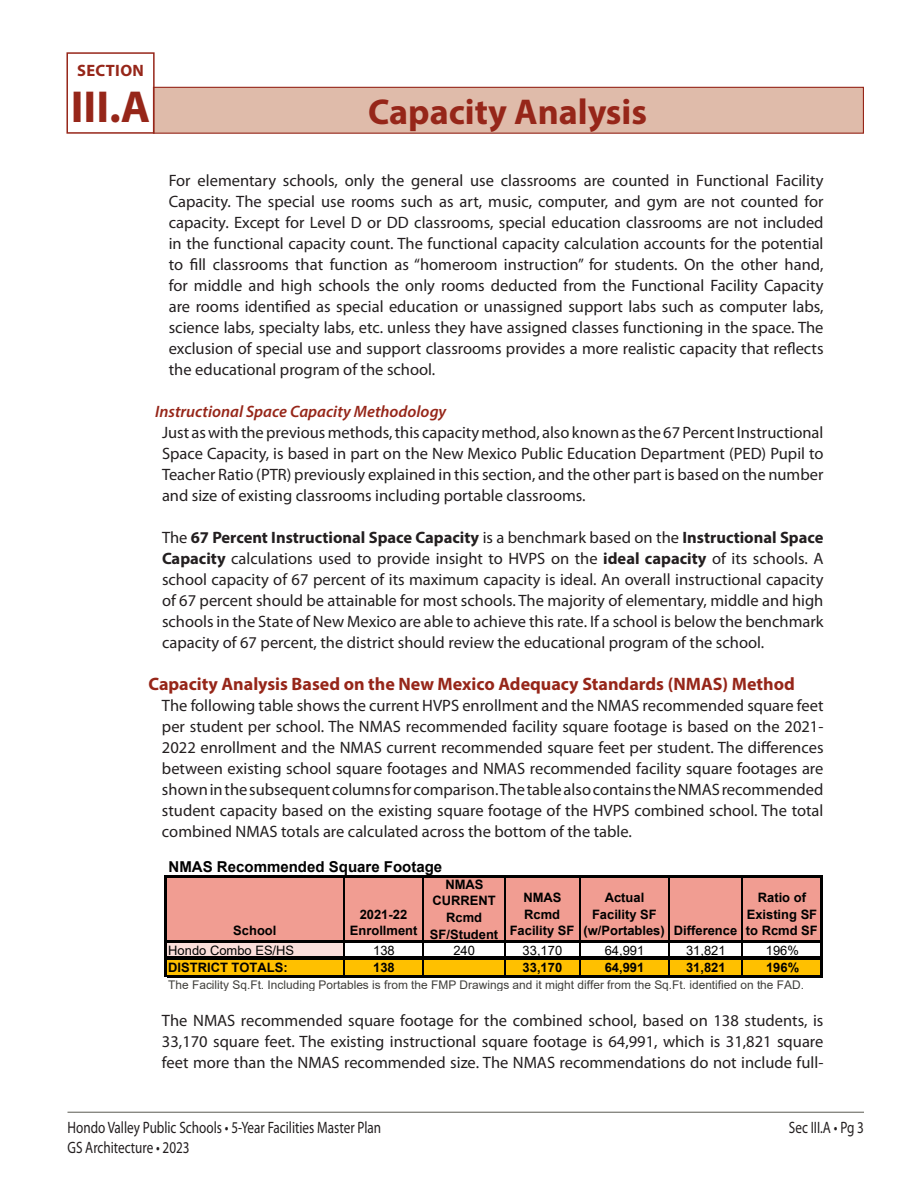
<style>
.page{position:relative;width:918px;height:1188px;background:#fff}
.page>*{position:absolute;margin:0;border:0;box-sizing:border-box;transform-origin:0 0}
.t1{font:700 45px "Myriad Pro";color:#962619}
.t2{font:700 36px "Myriad Pro";color:#962619}
.Regular_Text_Paragra{font:700 18px "Myriad Pro";color:#962619}
.Full_Justify_W_Left{font:16.5px/21px "Myriad Pro";color:#231f20;text-align:justify}
.Regular_Text_Paragra-2{font:16.5px/21px "Myriad Pro";color:#231f20;text-align:justify}
.Full_Justify_W_Left-2{font:16.5px/19.8px "Myriad Pro";color:#231f20;scale:.8 1}
.SubHeading_Italicise{font:italic 600 16.5px "Myriad Pro";color:#962619}
.t3{font:700 16.5px "Myriad Pro";letter-spacing:.02em;color:#962619}
.t4{font:700 15px "Arial";color:#000}
.t5{font:700 12.9px/16.8px "Arial";color:#000;text-align:center}
.t6{font:12.9px "Arial";color:#000}
.t7{font:11.85px "Arial";color:#403f3b}
.s1{font-weight:700}
</style>
<div class="page">
<div style="left:153px;top:87px;width:711px;height:47px;background:#dfbbaa;border:1px solid #962619"></div>
<hr style="left:68px;top:1112px;width:796px;height:1px;background:#6d6d65">
<div style="left:66px;top:52px;width:89px;height:82px;border:2px solid #962619"></div>
<div style="left:166px;top:876px;width:656px;height:66px;background:#f19d92"></div>
<div style="left:166px;top:942px;width:178px;height:17px;background:#fadeda"></div>
<div style="left:166px;top:958px;width:656px;height:18px;background:#ffc000"></div>
<hr style="left:343px;top:877px;width:1px;height:64px;background:#000">
<hr style="left:423px;top:877px;width:1px;height:64px;background:#000">
<hr style="left:504px;top:877px;width:1px;height:64px;background:#000">
<hr style="left:579px;top:877px;width:1px;height:64px;background:#000">
<hr style="left:668px;top:877px;width:2px;height:64px;background:#000">
<hr style="left:742px;top:877px;width:1px;height:64px;background:#000">
<hr style="left:165px;top:875px;width:2px;height:102px;background:#000">
<svg style="left:343px;top:943px;width:1px;height:32px"></svg>
<svg style="left:423px;top:943px;width:1px;height:32px"></svg>
<svg style="left:504px;top:943px;width:1px;height:32px"></svg>
<svg style="left:579px;top:943px;width:1px;height:32px"></svg>
<svg style="left:668px;top:943px;width:2px;height:32px"></svg>
<svg style="left:742px;top:943px;width:1px;height:32px"></svg>
<hr style="left:821px;top:877px;width:2px;height:100px;background:#000">
<hr style="left:167px;top:875px;width:656px;height:2px;background:#000">
<hr style="left:167px;top:941px;width:656px;height:2px;background:#000">
<hr style="left:167px;top:957px;width:654px;height:1px;background:#000">
<hr style="left:167px;top:959px;width:654px;height:1px;background:#000">
<hr style="left:167px;top:975px;width:656px;height:2px;background:#000">
<p class="t3" style="left:77px;top:59px;width:68px">SECTION</p>
<h1 class="t1" style="left:71px;top:77px;width:81px">III.A</h1>
<h2 class="t2" style="left:368px;top:88px;width:280px">Capacity Analysis</h2>
<p class="Full_Justify_W_Left" style="left:169px;top:170px;width:656px">For elementary schools, only the general use classrooms are counted in Functional Facility Capacity. The special use rooms such as art, music, computer, and gym are not counted for capacity. Except for Level D or DD classrooms, special education classrooms are not included in the functional capacity count. The functional capacity calculation accounts for the potential to fill classrooms that function as “homeroom instruction” for students. On the other hand, for middle and high schools the only rooms deducted from the Functional Facility Capacity are rooms identified as special education or unassigned support labs such as computer labs, science labs, specialty labs, etc. unless they have assigned classes functioning in the space. The exclusion of special use and support classrooms provides a more realistic capacity that reflects the educational program of the school.</p>
<p class="SubHeading_Italicise" style="left:155px;top:401px;width:293px">Instructional Space Capacity Methodology</p>
<p class="Full_Justify_W_Left" style="left:162px;top:422px;width:663px">Just as with the previous methods, this capacity method, also known as the 67 Percent Instructional Space Capacity, is based in part on the New Mexico Public Education Department (PED) Pupil to Teacher Ratio (PTR) previously explained in this section, and the other part is based on the number and size of existing classrooms including portable classrooms.</p>
<p class="Full_Justify_W_Left" style="left:162px;top:527px;width:663px">The <span class="s1">67 Percent Instructional Space Capacity</span> is a benchmark based on the <span class="s1">Instructional Space Capacity</span> calculations used to provide insight to HVPS on the <span class="s1">ideal capacity</span> of its schools. A school capacity of 67 percent of its maximum capacity is ideal. An overall instructional capacity of 67 percent should be attainable for most schools. The majority of elementary, middle and high schools in the State of New Mexico are able to achieve this rate. If a school is below the benchmark capacity of 67 percent, the district should review the educational program of the school.</p>
<p class="Regular_Text_Paragra" style="left:148px;top:673px;width:648px">Capacity Analysis Based on the New Mexico Adequacy Standards (NMAS) Method</p>
<p class="Regular_Text_Paragra-2" style="left:162px;top:695px;width:663px">The following table shows the current HVPS enrollment and the NMAS recommended square feet per student per school. The NMAS recommended facility square footage is based on the 2021- 2022 enrollment and the NMAS current recommended square feet per student. The differences between existing school square footages and NMAS recommended facility square footages are shown in the subsequent columns for comparison. The table also contains the NMAS recommended student capacity based on the existing square footage of the HVPS combined school. The total combined NMAS totals are calculated across the bottom of the table.</p>
<p class="t4" style="left:169px;top:856px;width:275px">NMAS Recommended Square Footage</p>
<p class="t5" style="left:233px;top:923px;width:45px">School</p>
<p class="t5" style="left:350px;top:906px;width:69px">2021-22<br>Enrollment</p>
<p class="t5" style="left:430px;top:876px;width:70px">NMAS<br>CURRENT<br>Rcmd<br>SF/Student</p>
<p class="t5" style="left:510px;top:889px;width:66px">NMAS<br>Rcmd<br>Facility SF</p>
<p class="t5" style="left:605px;top:889px;width:41px">Actual</p>
<p class="t5" style="left:592px;top:906px;width:66px">Facility SF</p>
<p class="t5" style="left:584px;top:923px;width:155px">(w/Portables) Difference</p>
<p class="t5" style="left:746px;top:889px;width:73px">Ratio of<br>Existing SF to Rcmd SF</p>
<p class="t6" style="left:168px;top:941px;width:127px">Hondo Combo ES/HS</p>
<p class="t6" style="left:373px;top:941px;width:23px">138</p>
<p class="t6" style="left:453px;top:941px;width:23px">240</p>
<p class="t6" style="left:523px;top:941px;width:41px">33,170</p>
<p class="t6" style="left:605px;top:941px;width:41px">64,991</p>
<p class="t6" style="left:686px;top:941px;width:41px">31,821</p>
<p class="t6" style="left:766px;top:941px;width:35px">196%</p>
<p class="t5" style="left:168px;top:959px;width:121px">DISTRICT TOTALS:</p>
<p class="t5" style="left:373px;top:959px;width:23px">138</p>
<p class="t5" style="left:523px;top:959px;width:41px">33,170</p>
<p class="t5" style="left:605px;top:959px;width:41px">64,991</p>
<p class="t5" style="left:686px;top:959px;width:41px">31,821</p>
<p class="t5" style="left:766px;top:959px;width:35px">196%</p>
<p class="t7" style="left:168px;top:976px;width:637px">The Facility Sq.Ft. Including Portables is from the FMP Drawings and it might differ from the Sq.Ft. identified on the FAD.</p>
<p class="Regular_Text_Paragra-2" style="left:162px;top:1010px;width:663px">The NMAS recommended square footage for the combined school, based on 138 students, is 33,170 square feet. The existing instructional square footage is 64,991, which is 31,821 square feet more than the NMAS recommended size. The NMAS recommendations do not include full-</p>
<p class="Full_Justify_W_Left-2" style="left:68px;top:1117px;width:394px">Hondo Valley Public Schools • 5-Year Facilities Master Plan<br>GS Architecture • 2023</p>
<p class="Full_Justify_W_Left-2" style="left:789px;top:1117px;width:95px">Sec III.A • Pg 3</p>
</div>
